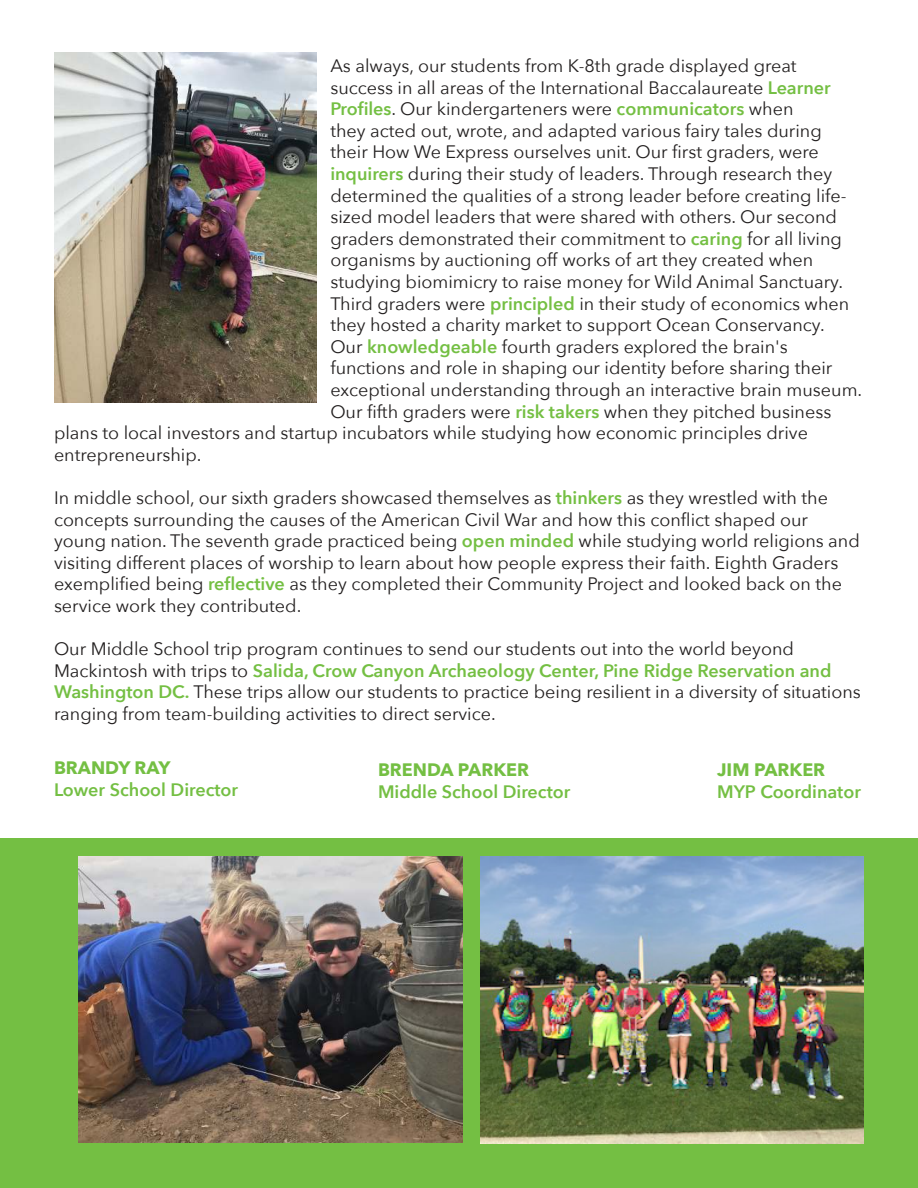
<style>
.page{position:relative;width:918px;height:1188px;background:#fff}
.page>*{position:absolute;margin:0;border:0;box-sizing:border-box;transform-origin:0 0}
.t1{font:18px/21.6px "Avenir Next";color:#221f1f}
.t2{font:600 18px "Avenir Next";color:#74bf43}
.t3{font:700 18px "Avenir Next";color:#74bf43}
.s1{font-weight:600;color:#74bf43}
</style>
<div class="page">
<div style="left:0;top:838px;width:918px;height:350px;background:#74bf43"></div>
<img style="left:79px;top:856px;width:384px;height:287px">
<img style="left:54px;top:53px;width:263px;height:350px">
<img style="left:480px;top:856px;width:384px;height:288px">
<p class="t1" style="left:330px;top:54px;width:468px">As always, our students from K-8th grade displayed great</p>
<p class="t1" style="left:330px;top:78px;width:502px">success in all areas of the International Baccalaureate <span class="s1">Learner</span></p>
<p class="t1" style="left:330px;top:100px;width:465px"><span class="s1">Profiles</span>. Our kindergarteners were <span class="s1">communicators</span> when</p>
<p class="t1" style="left:330px;top:119px;width:493px">they acted out, wrote, and adapted various fairy tales during</p>
<p class="t1" style="left:330px;top:141px;width:490px">their How We Express ourselves unit. Our first graders, were</p>
<p class="t1" style="left:330px;top:164px;width:503px"><span class="s1">inquirers</span> during their study of leaders. Through research they</p>
<p class="t1" style="left:330px;top:184px;width:518px">determined the qualities of a strong leader before creating life-</p>
<p class="t1" style="left:330px;top:208px;width:508px">sized model leaders that were shared with others. Our second</p>
<p class="t1" style="left:330px;top:229px;width:513px">graders demonstrated their commitment to <span class="s1">caring</span> for all living</p>
<p class="t1" style="left:330px;top:249px;width:485px">organisms by auctioning off works of art they created when</p>
<p class="t1" style="left:330px;top:270px;width:514px">studying biomimicry to raise money for Wild Animal Sanctuary.</p>
<p class="t1" style="left:330px;top:294px;width:520px">Third graders were <span class="s1">principled</span> in their study of economics when</p>
<p class="t1" style="left:330px;top:313px;width:496px">they hosted a charity market to support Ocean Conservancy.</p>
<p class="t1" style="left:330px;top:337px;width:459px">Our <span class="s1">knowledgeable</span> fourth graders explored the brain's</p>
<p class="t1" style="left:330px;top:357px;width:503px">functions and role in shaping our identity before sharing their</p>
<p class="t1" style="left:330px;top:378px;width:533px">exceptional understanding through an interactive brain museum.</p>
<p class="t1" style="left:330px;top:400px;width:502px">Our fifth graders were <span class="s1">risk takers</span> when they pitched business</p>
<p class="t1" style="left:54px;top:421px;width:756px">plans to local investors and startup incubators while studying how economic principles drive</p>
<p class="t1" style="left:54px;top:445px;width:149px">entrepreneurship.</p>
<p class="t1" style="left:54px;top:486px;width:807px">In middle school, our sixth graders showcased themselves as <span class="s1">thinkers</span> as they wrestled with the concepts surrounding the causes of the American Civil War and how this conflict shaped our young nation. The seventh grade practiced being <span class="s1">open minded</span> while studying world religions and visiting different places of worship to learn about how people express their faith. Eighth Graders exemplified being <span class="s1">reflective</span> as they completed their Community Project and looked back on the service work they contributed.</p>
<p class="t1" style="left:54px;top:637px;width:808px">Our Middle School trip program continues to send our students out into the world beyond Mackintosh with trips to <span class="s1">Salida, Crow Canyon Archaeology Center, Pine Ridge Reservation and Washington DC.</span> These trips allow our students to practice being resilient in a diversity of situations ranging from team-building activities to direct service.</p>
<p class="t3" style="left:54px;top:760px;width:118px">BRANDY RAY</p>
<p class="t2" style="left:54px;top:781px;width:186px">Lower School Director</p>
<p class="t3" style="left:378px;top:762px;width:153px">BRENDA PARKER</p>
<p class="t2" style="left:378px;top:784px;width:194px">Middle School Director</p>
<p class="t3" style="left:717px;top:762px;width:110px">JIM PARKER</p>
<p class="t2" style="left:717px;top:784px;width:145px">MYP Coordinator</p>
</div>
